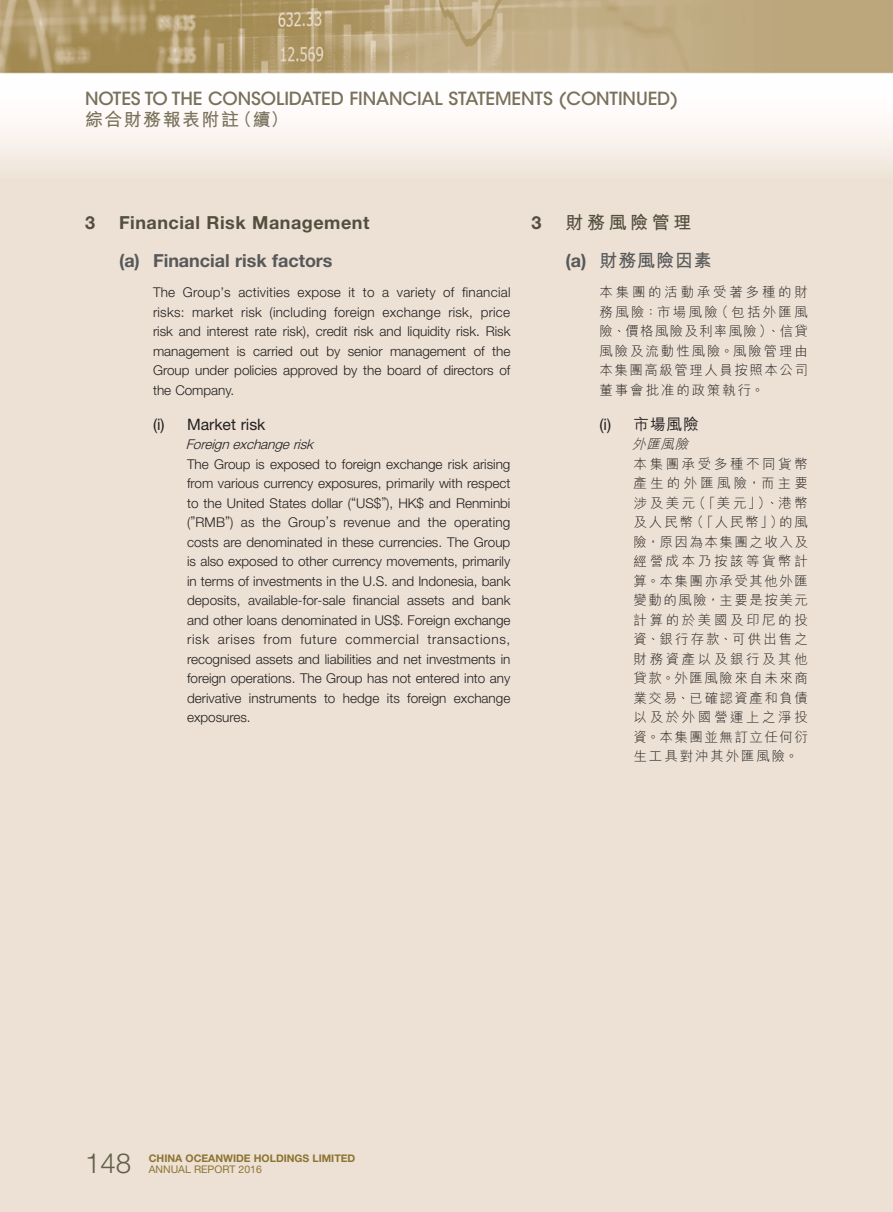
<style>
.page{position:relative;width:893px;height:1212px;background:#fff}
.page>*{position:absolute;margin:0;border:0;box-sizing:border-box;transform-origin:0 0}
.t1{font:300 27.75px "Helvetica Neue LT Std";color:#645e4b}
.t2{font:500 18px "ITC Avant Garde Std";letter-spacing:-.005em;color:#78715b}
.Heading_1{font:700 18px "Helvetica Neue LT Std";letter-spacing:.03em;color:#534e3d}
.Heading_2{font:700 18px "Helvetica Neue LT Std";color:#57585a}
.t3{font:700 18px "M Hei HK";letter-spacing:.08em;color:#78715b}
.C_Heading_2{font:700 18px "M Hei HK";letter-spacing:.05em;color:#57585a}
.C_Heading_1{font:700 18px "M Hei HK";letter-spacing:.2em;color:#534e3d}
.C_Heading_1-2{font:700 18px "Helvetica Neue LT Std";color:#534e3d}
.Heading_3{font:15.75px "Helvetica Neue LT Std";color:#231f20}
.C_Heading_3{font:500 15.75px "M Hei HK";color:#231f20}
.Body_Text{font:300 13.5px/19.5px "Helvetica Neue LT Std";color:#231f20;text-align:justify}
.C_Body_Text{font:300 13.5px/19.5px "M Hei HK";letter-spacing:.11em;color:#231f20;text-align:justify}
.Heading_4{font:italic 300 13.5px "Helvetica Neue LT Std";color:#231f20}
.C_Heading_4{font:italic 300 13.5px "M Hei HK";color:#231f20}
.t4{font:700 10.5px "Helvetica Neue LT Std";color:#8d7431}
.t5{font:10.5px "Helvetica Neue LT Std";color:#8d7431}
.s1{font-family:"Helvetica Neue LT Std"}
.s2{font-family:"Helvetica Neue LT Std";font-weight:400}
</style>
<div class="page">
<div style="left:0;top:181px;width:893px;height:1031px;background:#ece1d4"></div>
<img style="left:0;top:0;width:893px;height:74px">
<div style="left:0;top:74px;width:893px;height:107px;background:linear-gradient(to bottom,#fff,#f0e6db)"></div>
<svg style="left:892px;top:74px;width:1px;height:107px"></svg>
<h2 class="t2" style="left:85px;top:87px;width:595px">NOTES TO THE CONSOLIDATED FINANCIAL STATEMENTS (CONTINUED)</h2>
<h2 class="t3" style="left:85px;top:107px;width:205px">綜合財務報表附註（續）</h2>
<p class="Heading_1" style="left:85px;top:211px;width:12px">3</p>
<p class="Heading_1" style="left:119px;top:211px;width:252px">Financial Risk Management</p>
<p class="Heading_2" style="left:119px;top:250px;width:215px">(a) Financial risk factors</p>
<p class="Body_Text" style="left:153px;top:283px;width:359px">The Group’s activities expose it to a variety of financial risks: market risk (including foreign exchange risk, price risk and interest rate risk), credit risk and liquidity risk. Risk management is carried out by senior management of the Group under policies approved by the board of directors of the Company.</p>
<p class="Heading_3" style="left:153px;top:414px;width:114px">(i) Market risk</p>
<p class="Heading_4" style="left:186px;top:436px;width:133px">Foreign exchange risk</p>
<p class="Body_Text" style="left:187px;top:454px;width:325px">The Group is exposed to foreign exchange risk arising from various currency exposures, primarily with respect to the United States dollar (“US$”), HK$ and Renminbi (”RMB”) as the Group’s revenue and the operating costs are denominated in these currencies. The Group is also exposed to other currency movements, primarily in terms of investments in the U.S. and Indonesia, bank deposits, available-for-sale financial assets and bank and other loans denominated in US$. Foreign exchange risk arises from future commercial transactions, recognised assets and liabilities and net investments in foreign operations. The Group has not entered into any derivative instruments to hedge its foreign exchange exposures.</p>
<p class="C_Heading_1-2" style="left:531px;top:211px;width:12px">3</p>
<p class="C_Heading_1" style="left:566px;top:209px;width:127px">財務風險管理</p>
<p class="C_Heading_2" style="left:566px;top:248px;width:148px"><span class="s1">(a)</span> 財務風險因素</p>
<p class="C_Body_Text" style="left:600px;top:283px;width:210px">本集團的活動承受著多種的財務風險：市場風險（包括外匯風險、價格風險及利率風險）、信貸風險及流動性風險。風險管理由本集團高級管理人員按照本公司董事會批准的政策執行。</p>
<p class="C_Heading_3" style="left:600px;top:412px;width:101px"><span class="s2">(i)</span> 市場風險</p>
<p class="C_Heading_4" style="left:632px;top:437px;width:61px">外匯風險</p>
<p class="C_Body_Text" style="left:634px;top:454px;width:176px">本集團承受多種不同貨幣產生的外匯風險，而主要涉及美元（「美元」）、港幣及人民幣（「人民幣」）的風險，原因為本集團之收入及經營成本乃按該等貨幣計算。本集團亦承受其他外匯變動的風險，主要是按美元計算的於美國及印尼的投資、銀行存款、可供出售之財務資產以及銀行及其他貸款。外匯風險來自未來商業交易、已確認資產和負債以及於外國營運上之淨投資。本集團並無訂立任何衍生工具對沖其外匯風險。</p>
<h1 class="t1" style="left:85px;top:1146px;width:48px">148</h1>
<p class="t4" style="left:149px;top:1151px;width:208px">CHINA OCEANWIDE HOLDINGS LIMITED</p>
<p class="t5" style="left:149px;top:1163px;width:115px">ANNUAL REPORT 2016</p>
</div>
